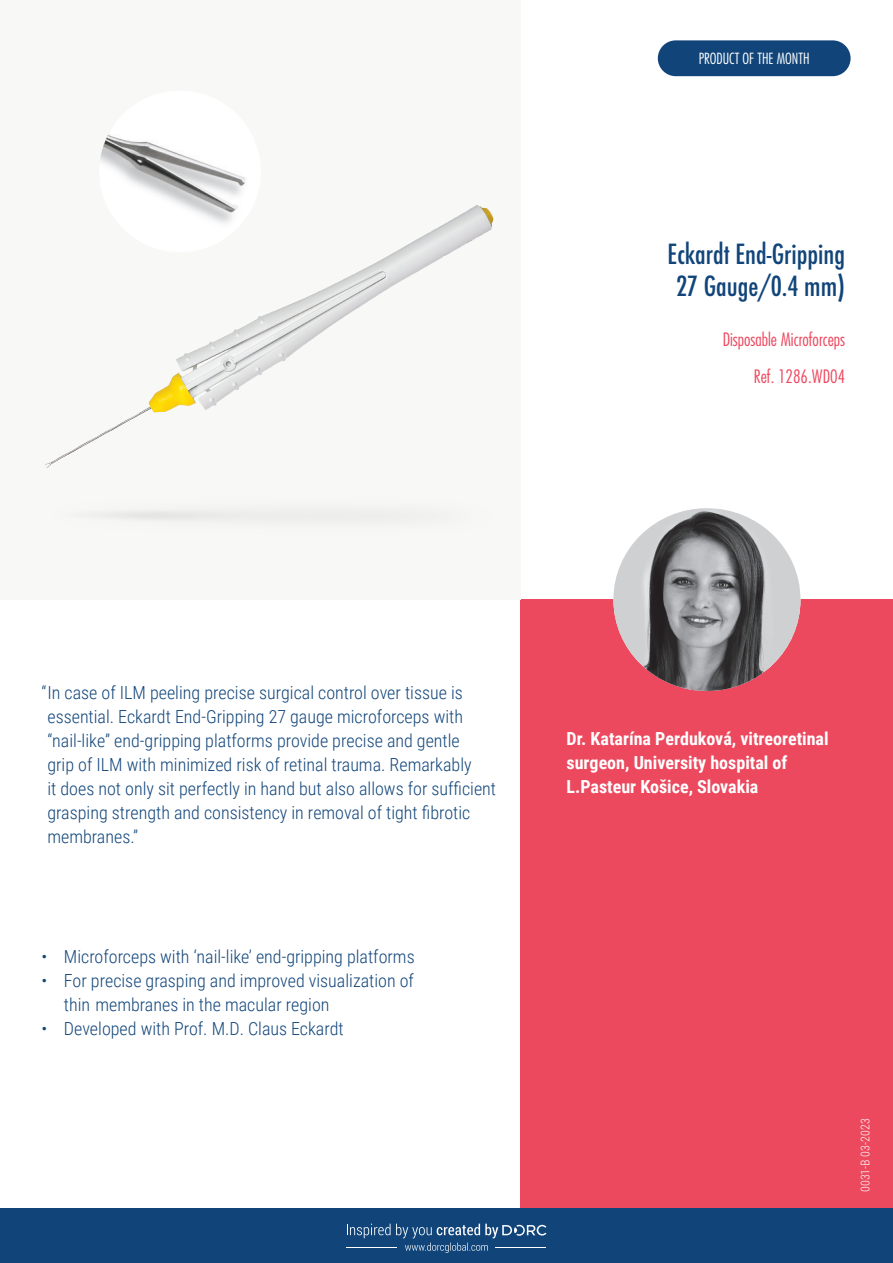
<style>
.page{position:relative;width:893px;height:1263px;background:#fff}
.page>*{position:absolute;margin:0;border:0;box-sizing:border-box;transform-origin:0 0}
.t1{font:500 condensed 27px/32.4px "Futura";color:#11457a;text-align:center}
.t2{font:300 18px/24px "Roboto Condensed";color:#11457a}
.t3{font:700 18px/24px "Roboto Condensed";color:#fff}
.t4{font:300 condensed 18px/37.5px "Futura";color:#ec485e;text-align:right}
.t5{font:300 condensed 15px "Futura";color:#fff}
.t6{font:300 12px "Roboto Condensed";color:#fff}
</style>
<div class="page">
<div style="left:521px;top:600px;width:372px;height:616px;background:#ec485e"></div>
<div style="left:658px;top:40px;width:193px;height:36px;background:#11457a;border-radius:18px"></div>
<img style="left:45px;top:205px;width:449px;height:324px">
<img style="left:613px;top:508px;width:187px;height:183px">
<div style="left:99px;top:91px;width:162px;height:161px;background:#fff;border-radius:50%"></div>
<img style="left:99px;top:133px;width:162px;height:96px">
<div style="left:0;top:1209px;width:893px;height:54px;background:#11457a"></div>
<svg style="left:347px;top:1224px;width:199px;height:29px"></svg>
<p class="t5" style="left:699px;top:50px;width:112px">PRODUCT OF THE MONTH</p>
<h1 class="t1" style="left:667px;top:238px;width:179px">Eckardt End-Gripping<br>27 Gauge/0.4 mm)</h1>
<p class="t4" style="left:723px;top:320px;width:124px">Disposable Microforceps<br>Ref. 1286.WD04</p>
<p class="t2" style="left:47px;top:680px;width:450px;text-indent:-6px">“In case of ILM peeling precise surgical control over tissue is essential. Eckardt End-Gripping 27 gauge microforceps with “nail-like” end-gripping platforms provide precise and gentle<br>grip of ILM with minimized risk of retinal trauma. Remarkably<br>it does not only sit perfectly in hand but also allows for sufficient grasping strength and consistency in removal of tight fibrotic membranes.”</p>
<p class="t2" style="left:41px;top:944px;width:375px">• Microforceps with ‘nail-like’ end-gripping platforms</p>
<p class="t2" style="left:64px;top:968px;width:352px;text-indent:-23px">• For precise grasping and improved visualization of thin membranes in the macular region</p>
<p class="t2" style="left:41px;top:1016px;width:304px">• Developed with Prof. M.D. Claus Eckardt</p>
<p class="t3" style="left:567px;top:726px;width:264px">Dr. Katarína Perduková, vitreoretinal surgeon, University hospital of<br>L.Pasteur Košice, Slovakia</p>
<p class="t6" style="left:857px;top:1192px;width:75px;rotate:-90deg">0031-B 03-2023</p>
</div>
